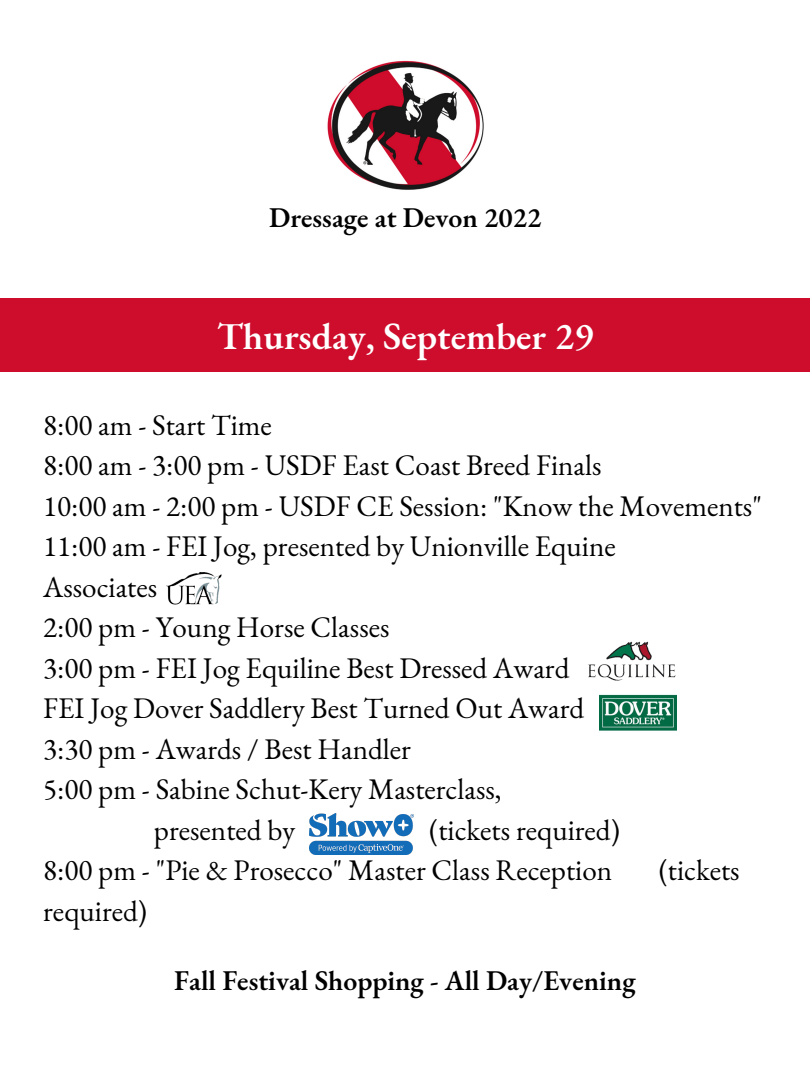
<style>
.page{position:relative;width:810px;height:1080px;background:#fff}
.page>*{position:absolute;margin:0;border:0;box-sizing:border-box;transform-origin:0 0}
.t1{font:600 37.75px "EB Garamond";color:#fff}
.t2{font:29.12px/40.5px "EB Garamond";color:#000;text-align:right}
.t3{font:600 27.88px "EB Garamond";color:#000}
</style>
<div class="page">
<img style="left:327px;top:60px;width:157px;height:130px">
<div style="left:0;top:299px;width:810px;height:73px;background:#ce0d2c"></div>
<img style="left:588px;top:641px;width:88px;height:40px">
<img style="left:310px;top:813px;width:104px;height:42px">
<img style="left:166px;top:572px;width:56px;height:33px">
<img style="left:600px;top:694px;width:76px;height:37px">
<p class="t3" style="left:269px;top:198px;width:274px">Dressage at Devon 2022</p>
<p class="t1" style="left:217px;top:311px;width:378px">Thursday, September 29</p>
<p class="t2" style="left:43px;top:404px;width:230px">8:00 am - Start Time</p>
<p class="t2" style="left:43px;top:445px;width:560px">8:00 am - 3:00 pm - USDF East Coast Breed Finals</p>
<p class="t2" style="left:43px;top:485px;width:720px">10:00 am - 2:00 pm - USDF CE Session: "Know the Movements"</p>
<p class="t2" style="left:43px;top:526px;width:574px">11:00 am - FEI Jog, presented by Unionville Equine</p>
<p class="t2" style="left:43px;top:566px;width:115px">Associates</p>
<p class="t2" style="left:43px;top:607px;width:348px">2:00 pm - Young Horse Classes</p>
<p class="t2" style="left:43px;top:647px;width:528px">3:00 pm - FEI Jog Equiline Best Dressed Award</p>
<p class="t2" style="left:43px;top:688px;width:543px">FEI Jog Dover Saddlery Best Turned Out Award</p>
<p class="t2" style="left:43px;top:728px;width:369px">3:30 pm - Awards / Best Handler</p>
<p class="t2" style="left:43px;top:769px;width:460px">5:00 pm - Sabine Schut-Kery Masterclass,</p>
<p class="t2" style="left:154px;top:809px;width:143px">presented by</p>
<p class="t2" style="left:43px;top:809px;width:578px">(tickets required)<br>8:00 pm - "Pie &amp; Prosecco" Master Class Reception</p>
<p class="t2" style="left:659px;top:850px;width:82px">(tickets</p>
<p class="t2" style="left:43px;top:890px;width:105px">required)</p>
<p class="t3" style="left:174px;top:962px;width:463px">Fall Festival Shopping - All Day/Evening</p>
</div>
